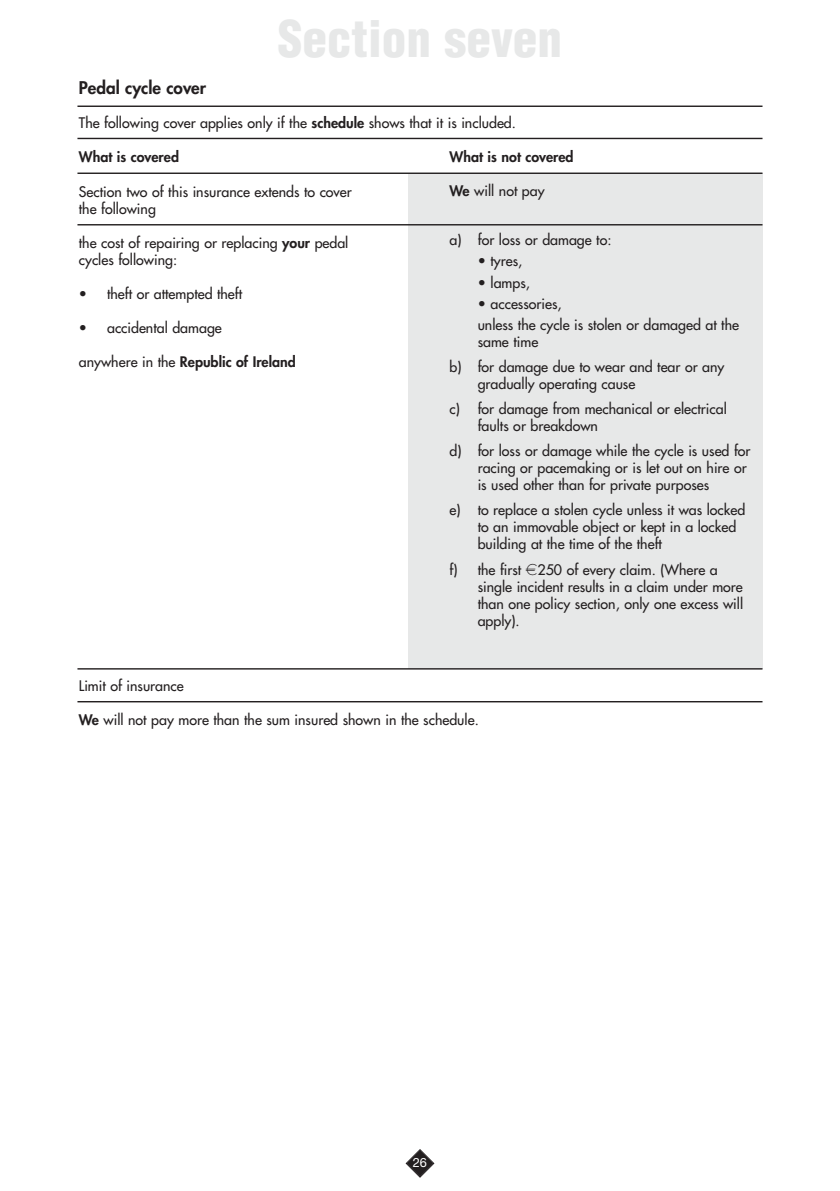
<style>
.page{position:relative;width:840px;height:1191px;background:#fff}
.page>*{position:absolute;margin:0;border:0;box-sizing:border-box;transform-origin:0 0}
.t1{font:900 condensed 49.2px "Helvetica";color:#e7e8e8}
.t2{font:800 17px "Futura";color:#231f20}
.t3{font:14.2px/17px "Futura";color:#231f20}
.t4{font:800 14.2px "Futura";color:#231f20}
.t5{font:12.8px "Helvetica Neue";color:#fff}
.s1{font-weight:800}
.s2{font-weight:400}
.s3{font-family:"Euro font"}
</style>
<div class="page">
<div style="left:407px;top:173px;width:355px;height:496px;background:#e7e8e8"></div>
<svg style="left:405px;top:1149px;width:29px;height:29px"></svg>
<hr style="left:77px;top:106px;width:685px;height:1px;background:#231f20">
<hr style="left:77px;top:138px;width:685px;height:1px;background:#231f20">
<hr style="left:77px;top:172px;width:685px;height:2px;background:#231f20">
<hr style="left:77px;top:224px;width:685px;height:1px;background:#231f20">
<hr style="left:77px;top:668px;width:685px;height:1px;background:#231f20">
<hr style="left:77px;top:701px;width:685px;height:1px;background:#231f20">
<h1 class="t1" style="left:277px;top:20px;width:286px">Section seven</h1>
<p class="t2" style="left:79px;top:80px;width:129px">Pedal cycle cover</p>
<p class="t3" style="left:79px;top:116px;width:438px">The following cover applies only if the <span class="s1">schedule</span> shows that it is included.</p>
<p class="t4" style="left:79px;top:150px;width:102px">What is covered</p>
<p class="t3" style="left:79px;top:184px;width:274px">Section two of this insurance extends to cover the following</p>
<p class="t3" style="left:79px;top:235px;width:271px">the cost of repairing or replacing <span class="s1">your</span> pedal cycles following:</p>
<p class="t3" style="left:79px;top:286px;width:165px">• theft or attempted theft</p>
<p class="t3" style="left:79px;top:320px;width:144px">• accidental damage</p>
<p class="t4" style="left:79px;top:355px;width:218px"><span class="s2">anywhere in the</span> Republic of Ireland</p>
<p class="t4" style="left:449px;top:150px;width:125px">What is not covered</p>
<p class="t3" style="left:449px;top:183px;width:96px"><span class="s1">We</span> will not pay</p>
<p class="t3" style="left:449px;top:233px;width:163px">a) for loss or damage to:</p>
<p class="t3" style="left:477px;top:254px;width:46px">• tyres,</p>
<p class="t3" style="left:477px;top:275px;width:54px">• lamps,</p>
<p class="t3" style="left:477px;top:294px;width:263px;line-height:21px">• accessories,<br>unless the cycle is stolen or damaged at the</p>
<p class="t3" style="left:449px;top:330px;width:276px;line-height:25px;text-indent:28px">same time<br>b) for damage due to wear and tear or any</p>
<p class="t3" style="left:449px;top:372px;width:278px;line-height:25px;text-indent:28px">gradually operating cause<br>c) for damage from mechanical or electrical</p>
<p class="t3" style="left:449px;top:414px;width:302px;line-height:25px;text-indent:28px">faults or breakdown<br>d) for loss or damage while the cycle is used for</p>
<p class="t3" style="left:477px;top:460px;width:270px">racing or pacemaking or is let out on hire or is used other than for private purposes</p>
<p class="t3" style="left:477px;top:502px;width:269px;text-indent:-28px">e) to replace a stolen cycle unless it was locked to an immovable object or kept in a locked building at the time of the theft</p>
<p class="t3" style="left:477px;top:562px;width:267px;text-indent:-28px">f) the first <span class="s3">r</span>250 of every claim. (Where a single incident results in a claim under more than one policy section, only one excess will apply).</p>
<p class="t3" style="left:79px;top:678px;width:106px">Limit of insurance</p>
<p class="t3" style="left:79px;top:712px;width:401px"><span class="s1">We</span> will not pay more than the sum insured shown in the schedule.</p>
<p class="t5" style="left:412px;top:1158px;width:16px">26</p>
</div>
